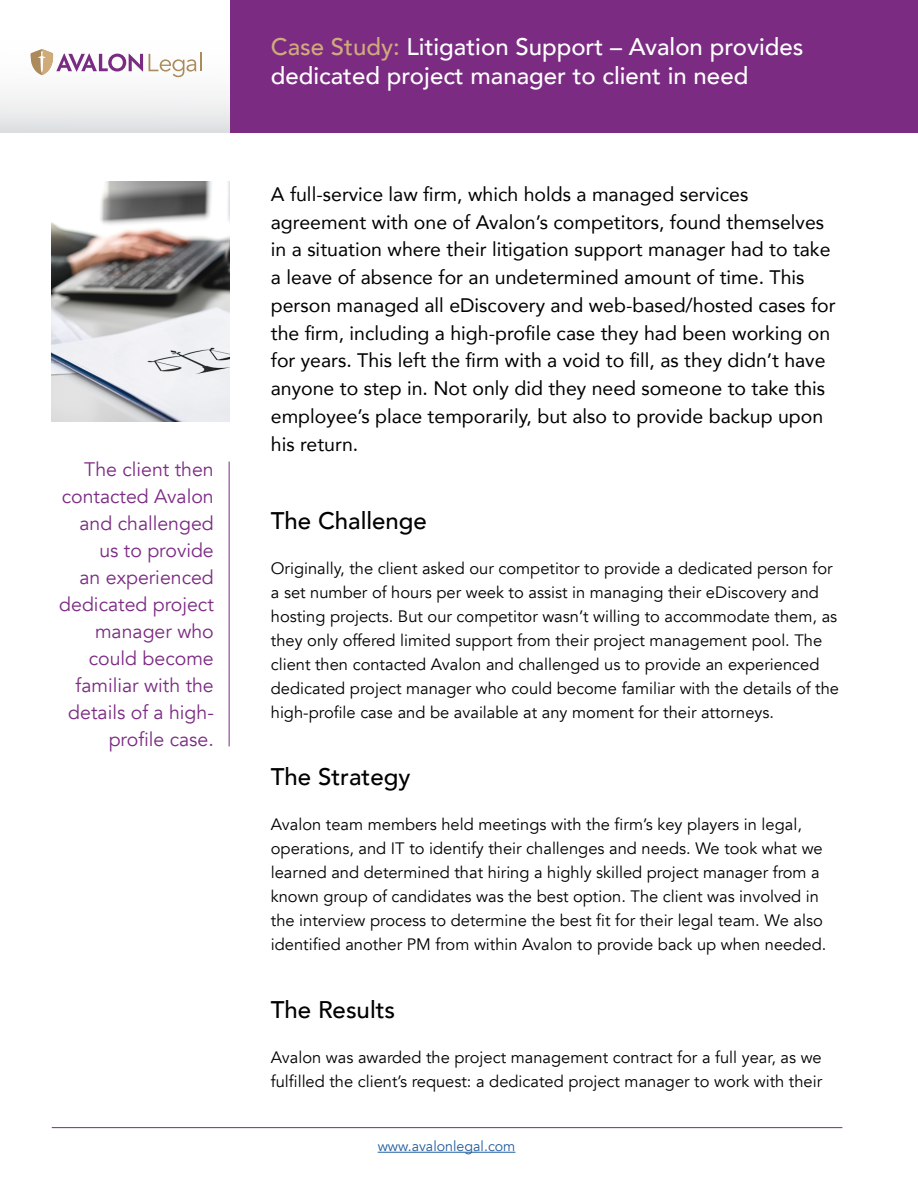
<style>
.page{position:relative;width:918px;height:1188px;background:#fff}
.page>*{position:absolute;margin:0;border:0;box-sizing:border-box;transform-origin:0 0}
.t1{font:500 24px/28.8px "Avenir";color:#fff}
.t2{font:500 24px "Avenir";color:#000}
.t3{font:19.5px/27.8px "Avenir";color:#000}
.t4{font:19.5px/27px "Avenir";color:#7c2b83;text-align:right}
.t5{font:16.5px/24px "Avenir";color:#000}
.t6{font:14.25px "Avenir";color:#215e9e}
.s1{color:#cfab7a}
</style>
<div class="page">
<div style="left:230px;top:0;width:688px;height:132px;background:#7c2b83"></div>
<div style="left:0;top:0;width:230px;height:132px;background:linear-gradient(to bottom,#fff,#e9eaea)"></div>
<svg style="left:149px;top:53px;width:52px;height:24px"></svg>
<svg style="left:30px;top:49px;width:113px;height:26px"></svg>
<img style="left:52px;top:181px;width:178px;height:240px">
<hr style="left:229px;top:462px;width:1px;height:284px;background:#7a2b85">
<hr style="left:378px;top:1152px;width:137px;height:1px;background:#215e9e">
<hr style="left:52px;top:1127px;width:790px;height:1px;background:#7c2b83">
<p class="t4" style="left:59px;top:456px;width:156px">The client then contacted Avalon and challenged us to provide<br>an experienced dedicated project manager who could become familiar with the details of a high&shy;profile case.</p>
<h1 class="t1" style="left:271px;top:31px;width:534px"><span class="s1">Case Study:</span> Litigation Support – Avalon provides dedicated project manager to client in need</h1>
<p class="t3" style="left:271px;top:180px;width:566px">A full-service law firm, which holds a managed services agreement with one of Avalon’s competitors, found themselves in a situation where their litigation support manager had to take a leave of absence for an undetermined amount of time. This person managed all eDiscovery and web-based/hosted cases for the firm, including a high-profile case they had been working on for years. This left the firm with a void to fill, as they didn’t have anyone to step in. Not only did they need someone to take this employee’s place temporarily, but also to provide backup upon his return.</p>
<h1 class="t2" style="left:271px;top:499px;width:158px">The Challenge</h1>
<p class="t5" style="left:271px;top:556px;width:570px">Originally, the client asked our competitor to provide a dedicated person for a set number of hours per week to assist in managing their eDiscovery and hosting projects. But our competitor wasn’t willing to accommodate them, as they only offered limited support from their project management pool. The client then contacted Avalon and challenged us to provide an experienced dedicated project manager who could become familiar with the details of the high-profile case and be available at any moment for their attorneys.</p>
<h1 class="t2" style="left:271px;top:756px;width:141px">The Strategy</h1>
<p class="t5" style="left:271px;top:813px;width:557px">Avalon team members held meetings with the firm’s key players in legal, operations, and IT to identify their challenges and needs. We took what we learned and determined that hiring a highly skilled project manager from a known group of candidates was the best option. The client was involved in the interview process to determine the best fit for their legal team. We also identified another PM from within Avalon to provide back up when needed.</p>
<h1 class="t2" style="left:271px;top:988px;width:126px">The Results</h1>
<p class="t5" style="left:271px;top:1045px;width:553px">Avalon was awarded the project management contract for a full year, as we fulfilled the client’s request: a dedicated project manager to work with their</p>
<p class="t6" style="left:378px;top:1138px;width:139px">www.avalonlegal.com</p>
</div>
